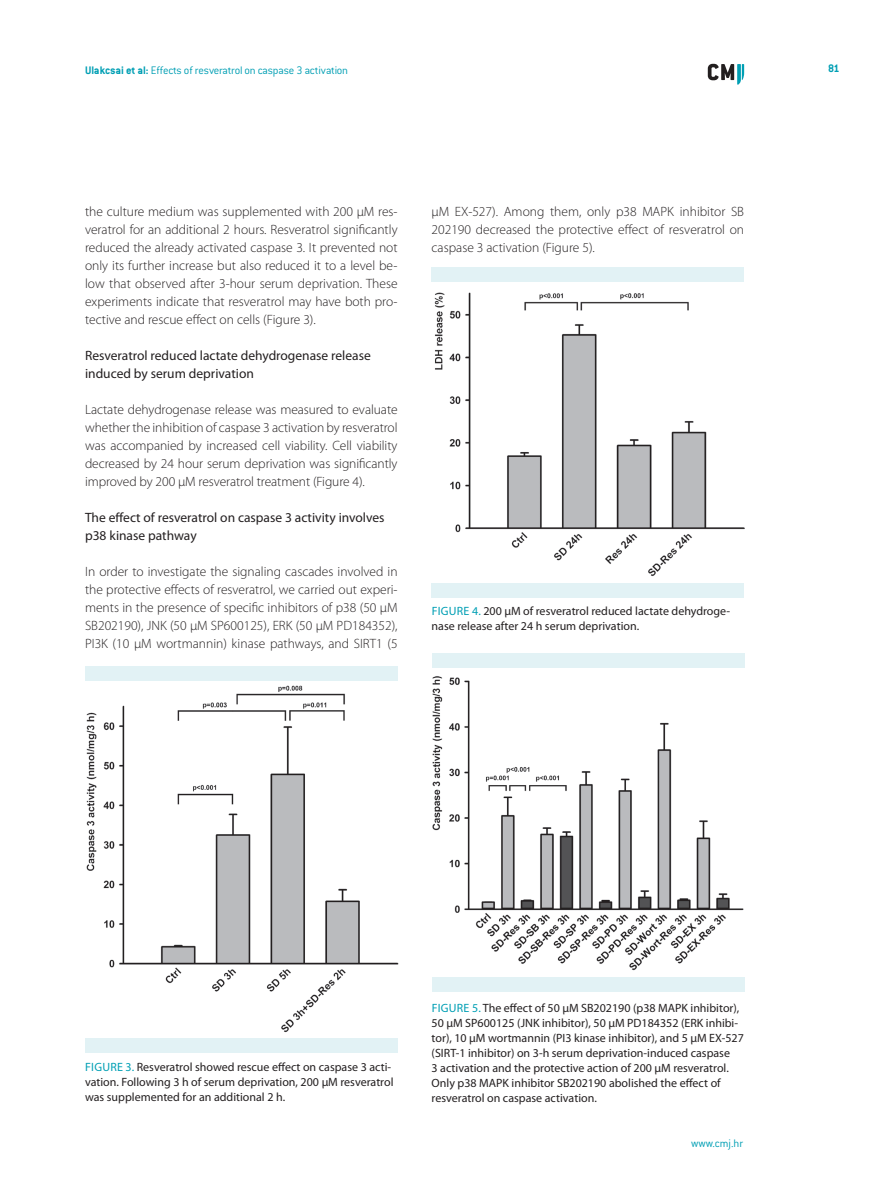
<style>
.page{position:relative;width:893px;height:1191px;background:#fff}
.page>*{position:absolute;margin:0;border:0;box-sizing:border-box;transform-origin:0 0}
.t1{font:300 13.5px/18px "Myriad Pro";color:#231f20;text-align:justify}
.t2{font:13.5px/18px "Myriad Pro";color:#231f20}
.t3{font:12px/15px "Myriad Pro";color:#231f20}
.t4{font:300 12px "ITC Conduit LTCE";letter-spacing:-.015em;color:#009fb4}
.t5{font:700 12px "ITC Conduit LTCE";color:#009fb4}
.s1{font-weight:700}
.s2{color:#009fb4}
</style>
<div class="page">
<svg style="left:708px;top:64px;width:36px;height:21px"></svg>
<img style="left:86px;top:685px;width:313px;height:347px">
<div style="left:85px;top:665px;width:312px;height:15px;background:#e2f2f5"></div>
<div style="left:85px;top:1037px;width:312px;height:15px;background:#e2f2f5"></div>
<img style="left:434px;top:292px;width:310px;height:284px">
<div style="left:432px;top:267px;width:312px;height:15px;background:#e2f2f5"></div>
<div style="left:432px;top:583px;width:312px;height:14px;background:#e2f2f5"></div>
<img style="left:432px;top:676px;width:312px;height:295px">
<div style="left:432px;top:653px;width:312px;height:14px;background:#e2f2f5"></div>
<div style="left:432px;top:977px;width:312px;height:15px;background:#e2f2f5"></div>
<p class="t4" style="left:85px;top:63px;width:265px"><span class="s1">Ulakcsai et al:</span> Effects of resveratrol on caspase 3 activation</p>
<p class="t5" style="left:828px;top:61px;width:13px">81</p>
<p class="t1" style="left:85px;top:202px;width:314px">the culture medium was supplemented with 200 µM res&shy;veratrol for an additional 2 hours. Resveratrol significantly reduced the already activated caspase 3. It prevented not only its further increase but also reduced it to a level be&shy;low that observed after 3-hour serum deprivation. These experiments indicate that resveratrol may have both pro&shy;tective and rescue effect on cells (Figure 3).</p>
<p class="t2" style="left:85px;top:346px;width:287px">Resveratrol reduced lactate dehydrogenase release induced by serum deprivation</p>
<p class="t1" style="left:85px;top:400px;width:314px">Lactate dehydrogenase release was measured to evaluate whether the inhibition of caspase 3 activation by resveratrol was accompanied by increased cell viability. Cell viability decreased by 24 hour serum deprivation was significantly improved by 200 µM resveratrol treatment (Figure 4).</p>
<p class="t2" style="left:85px;top:508px;width:301px">The effect of resveratrol on caspase 3 activity involves p38 kinase pathway</p>
<p class="t1" style="left:85px;top:562px;width:314px">In order to investigate the signaling cascades involved in the protective effects of resveratrol, we carried out experi&shy;ments in the presence of specific inhibitors of p38 (50 µM SB202190), JNK (50 µM SP600125), ERK (50 µM PD184352), PI3K (10 µM wortmannin) kinase pathways, and SIRT1 (5</p>
<p class="t1" style="left:432px;top:202px;width:314px">µM EX-527). Among them, only p38 MAPK inhibitor SB 202190 decreased the protective effect of resveratrol on caspase 3 activation (Figure 5).</p>
<p class="t3" style="left:432px;top:603px;width:300px"><span class="s2">Fi gu re 4.</span> 200 µM of resveratrol reduced lactate dehydroge&shy;nase release after 24 h serum deprivation.</p>
<p class="t3" style="left:85px;top:1059px;width:310px"><span class="s2">Fi gu re 3.</span> Resveratrol showed rescue effect on caspase 3 acti&shy;vation. Following 3 h of serum deprivation, 200 µM resveratrol was supplemented for an additional 2 h.</p>
<p class="t3" style="left:432px;top:1000px;width:314px"><span class="s2">Fi gu re 5.</span> The effect of 50 µM SB202190 (p38 MAPK inhibitor), 50 µM SP600125 (JNK inhibitor), 50 µM PD184352 (ERK inhibi&shy;tor), 10 µM wortmannin (PI3 kinase inhibitor), and 5 µM EX-527 (SIRT-1 inhibitor) on 3-h serum deprivation-induced caspase<br>3 activation and the protective action of 200 µM resveratrol.<br>Only p38 MAPK inhibitor SB202190 abolished the effect of resveratrol on caspase activation.</p>
<p class="t4" style="left:691px;top:1136px;width:54px">www.cmj.hr</p>
</div>
